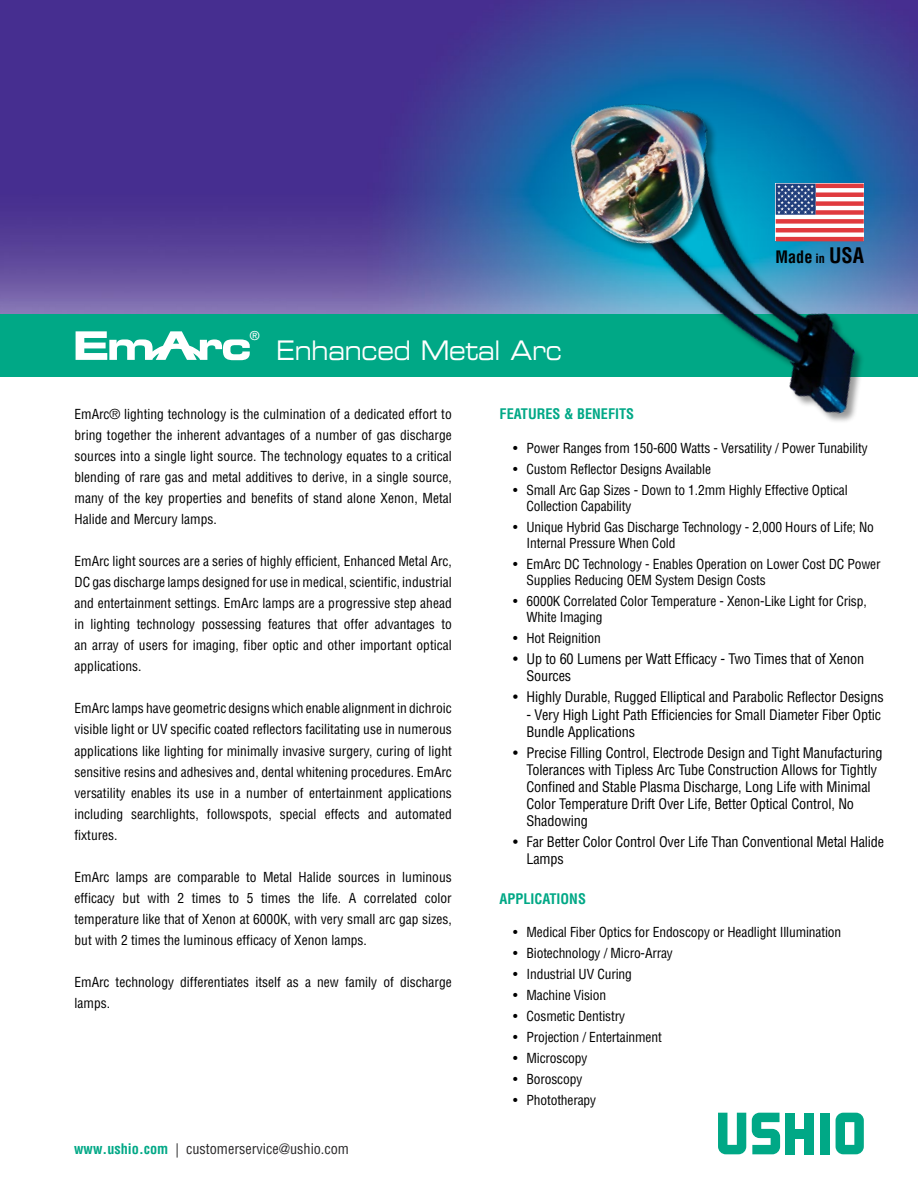
<style>
.page{position:relative;width:918px;height:1188px;background:#fff}
.page>*{position:absolute;margin:0;border:0;box-sizing:border-box;transform-origin:0 0}
.t1{font:27px "Eurostile LT Std Ex 2";letter-spacing:-.01em;color:#fff;scale:.8 1}
.t2{font:700 condensed 16.8px "Helvetica LT Std";color:#000}
.t3{font:condensed 14.25px/17.1px "Helvetica LT Std";letter-spacing:-.01em;color:#000}
.t4{font:condensed 14.25px "Helvetica LT Std";color:#292829}
.t5{font:700 condensed 14.25px "Helvetica LT Std";color:#00a886}
.t6{font:condensed 13.5px/21px "Helvetica LT Std";letter-spacing:-.01em;color:#000}
.t7{font:12.45px "Helvetica LT Std";color:#00a18e}
.t8{font:12.45px "Helvetica LT Std";color:#fff}
.s1{font-size:12.6px}
.s2{font-size:20.85px}
.s3{font-weight:700;color:#00a886}
</style>
<div class="page">
<img style="left:0;top:0;width:918px;height:314px">
<svg style="left:752px;top:1113px;width:28px;height:41px"></svg>
<div style="left:795px;top:1129px;width:10px;height:9px;background:#00a886"></div>
<div style="left:805px;top:1113px;width:9px;height:41px;background:#00a886"></div>
<div style="left:786px;top:1113px;width:9px;height:41px;background:#00a886"></div>
<div style="left:820px;top:1113px;width:9px;height:41px;background:#00a886"></div>
<svg style="left:836px;top:1113px;width:28px;height:41px"></svg>
<svg style="left:718px;top:1113px;width:28px;height:41px"></svg>
<div style="left:0;top:314px;width:918px;height:62px;background:#00a886"></div>
<img style="left:556px;top:59px;width:315px;height:363px">
<svg style="left:76px;top:331px;width:174px;height:29px"></svg>
<div style="left:776px;top:184px;width:88px;height:57px;background:#fff"></div>
<svg style="left:776px;top:184px;width:40px;height:31px"></svg>
<hr style="left:816px;top:184px;width:48px;height:4px;background:#e03a3e">
<div style="left:816px;top:192px;width:48px;height:5px;background:#e03a3e"></div>
<div style="left:816px;top:201px;width:48px;height:5px;background:#e03a3e"></div>
<div style="left:816px;top:210px;width:48px;height:5px;background:#e03a3e"></div>
<div style="left:776px;top:219px;width:88px;height:5px;background:#e03a3e"></div>
<hr style="left:776px;top:228px;width:88px;height:4px;background:#e03a3e">
<hr style="left:776px;top:237px;width:88px;height:4px;background:#e03a3e">
<p class="t8" style="left:250px;top:328px;width:11px">®</p>
<h1 class="t1" style="left:276px;top:332px;width:358px">Enhanced Metal Arc</h1>
<p class="t2" style="left:776px;top:246px;width:90px">Made <span class="s1">in</span> <span class="s2">USA</span></p>
<p class="t6" style="left:75px;top:404px;width:379px;text-align:justify">EmArc® lighting technology is the culmination of a dedicated effort to bring together the inherent advantages of a number of gas discharge sources into a single light source. The technology equates to a critical blending of rare gas and metal additives to derive, in a single source, many of the key properties and benefits of stand alone Xenon, Metal Halide and Mercury lamps.</p>
<p class="t6" style="left:75px;top:551px;width:379px;text-align:justify">EmArc light sources are a series of highly efficient, Enhanced Metal Arc, DC gas discharge lamps designed for use in medical, scientific, industrial and entertainment settings. EmArc lamps are a progressive step ahead in lighting technology possessing features that offer advantages to an array of users for imaging, fiber optic and other important optical applications.</p>
<p class="t6" style="left:75px;top:698px;width:379px;text-align:justify">EmArc lamps have geometric designs which enable alignment in dichroic visible light or UV specific coated reflectors facilitating use in numerous applications like lighting for minimally invasive surgery, curing of light sensitive resins and adhesives and, dental whitening procedures. EmArc versatility enables its use in a number of entertainment applications including searchlights, followspots, special effects and automated fixtures.</p>
<p class="t6" style="left:75px;top:866px;width:379px;text-align:justify">EmArc lamps are comparable to Metal Halide sources in luminous efficacy but with 2 times to 5 times the life. A correlated color temperature like that of Xenon at 6000K, with very small arc gap sizes, but with 2 times the luminous efficacy of Xenon lamps.</p>
<p class="t6" style="left:75px;top:971px;width:379px">EmArc technology differentiates itself as a new family of discharge lamps.</p>
<p class="t7" style="left:196px;top:581px;width:11px">®</p>
<p class="t4" style="left:74px;top:1140px;width:276px"><span class="s3">www.ushio.com</span> | customerservice@ushio.com</p>
<p class="t5" style="left:500px;top:405px;width:136px">FEATURES &amp; BENEFITS</p>
<p class="t6" style="left:513px;top:437px;width:356px">• Power Ranges from 150-600 Watts - Versatility / Power Tunability</p>
<p class="t6" style="left:513px;top:458px;width:200px">• Custom Reflector Designs Available</p>
<p class="t6" style="left:526px;top:481px;width:323px;line-height:16.2px;text-indent:-14px">• Small Arc Gap Sizes - Down to 1.2mm Highly Effective Optical<br>Collection Capability</p>
<p class="t6" style="left:526px;top:519px;width:349px;line-height:16.2px;text-indent:-14px">• Unique Hybrid Gas Discharge Technology - 2,000 Hours of Life; No<br>Internal Pressure When Cold</p>
<p class="t6" style="left:526px;top:556px;width:356px;line-height:16.2px;text-indent:-14px">• EmArc DC Technology - Enables Operation on Lower Cost DC Power<br>Supplies Reducing OEM System Design Costs</p>
<p class="t6" style="left:526px;top:593px;width:342px;line-height:16.2px;text-indent:-14px">• 6000K Correlated Color Temperature - Xenon-Like Light for Crisp,<br>White Imaging</p>
<p class="t6" style="left:513px;top:628px;width:89px">• Hot Reignition</p>
<p class="t3" style="left:526px;top:650px;width:339px;text-indent:-13px">• Up to 60 Lumens per Watt Efficacy - Two Times that of Xenon<br>Sources</p>
<p class="t3" style="left:513px;top:689px;width:372px">• Highly Durable, Rugged Elliptical and Parabolic Reflector Designs</p>
<p class="t3" style="left:526px;top:706px;width:356px">- Very High Light Path Efficiencies for Small Diameter Fiber Optic<br>Bundle Applications</p>
<p class="t3" style="left:526px;top:744px;width:358px;text-indent:-13px">• Precise Filling Control, Electrode Design and Tight Manufacturing Tolerances with Tipless Arc Tube Construction Allows for Tightly Confined and Stable Plasma Discharge, Long Life with Minimal Color Temperature Drift Over Life, Better Optical Control, No Shadowing</p>
<p class="t3" style="left:526px;top:833px;width:359px;text-indent:-13px">• Far Better Color Control Over Life Than Conventional Metal Halide<br>Lamps</p>
<p class="t5" style="left:500px;top:890px;width:88px">APPLICATIONS</p>
<p class="t6" style="left:513px;top:922px;width:330px">• Medical Fiber Optics for Endoscopy or Headlight Illumination</p>
<p class="t6" style="left:513px;top:943px;width:161px">• Biotechnology / Micro-Array</p>
<p class="t6" style="left:513px;top:964px;width:120px">• Industrial UV Curing</p>
<p class="t6" style="left:513px;top:985px;width:95px">• Machine Vision</p>
<p class="t6" style="left:513px;top:1006px;width:114px">• Cosmetic Dentistry</p>
<p class="t6" style="left:513px;top:1027px;width:150px">• Projection / Entertainment</p>
<p class="t6" style="left:513px;top:1048px;width:76px">• Microscopy</p>
<p class="t6" style="left:513px;top:1069px;width:71px">• Boroscopy</p>
<p class="t6" style="left:513px;top:1090px;width:85px">• Phototherapy</p>
</div>
